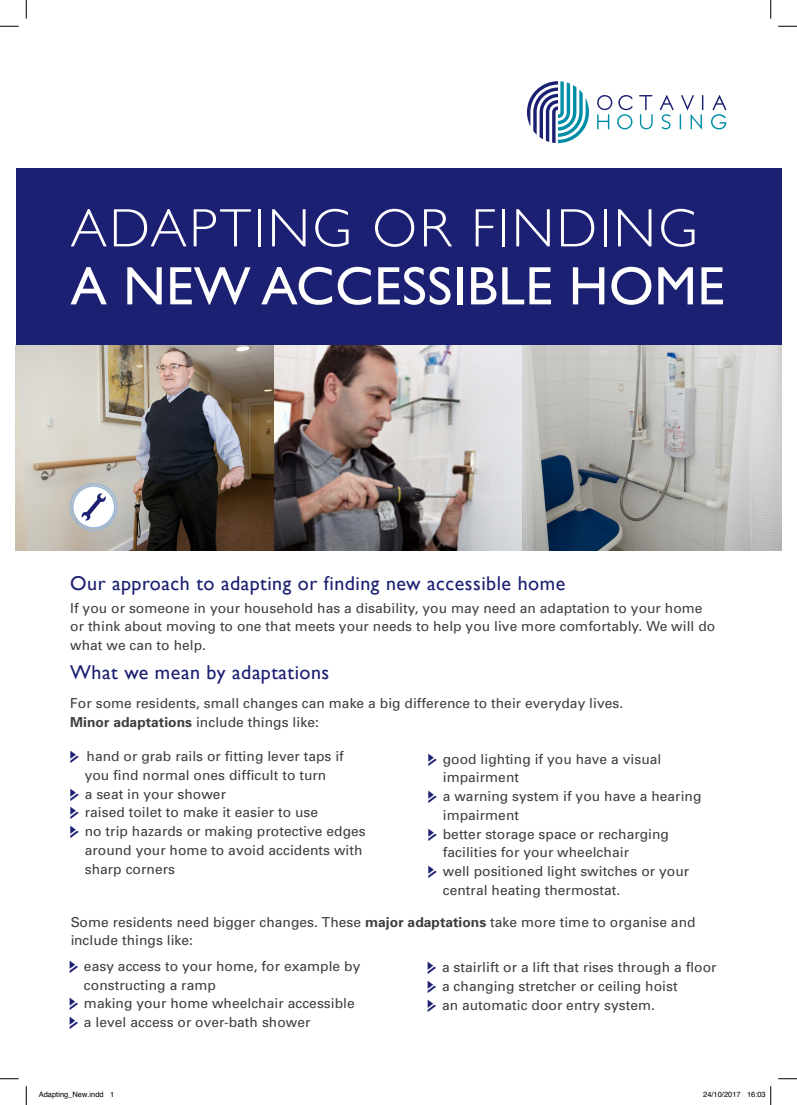
<style>
.page{position:relative;width:797px;height:1105px;background:#fff}
.page>*{position:absolute;margin:0;border:0;box-sizing:border-box;transform-origin:0 0}
.A4_Headline{font:54.38px/58px "Gill Sans";letter-spacing:.01em;color:#fff}
.t1{font:20px "Gill Sans";letter-spacing:.025em;color:#1c2072}
.t2{font:13.75px/18.8px "Univers";letter-spacing:.005em;color:#3e3e3f}
.t3{font:7.5px "Helvetica";color:#000}
.s1{font-weight:300}
.s2{font-weight:700}
.s3{font-family:"Pointers";color:#1c2072}
</style>
<div class="page">
<div style="left:16px;top:168px;width:765px;height:177px;background:#1c2072"></div>
<img style="left:16px;top:345px;width:765px;height:206px">
<div style="left:73px;top:486px;width:41px;height:42px;background:#fff;border-radius:50%"></div>
<div style="left:70px;top:483px;width:48px;height:48px;border:1px solid #94b7e0;border-radius:50%"></div>
<div style="left:72px;top:485px;width:43px;height:43px;border:1px solid #94b7e0;border-radius:50%"></div>
<svg style="left:81px;top:493px;width:25px;height:28px"></svg>
<svg style="left:527px;top:81px;width:62px;height:62px"></svg>
<svg style="left:660px;top:95px;width:13px;height:34px"></svg>
<svg style="left:597px;top:95px;width:35px;height:34px"></svg>
<svg style="left:711px;top:95px;width:15px;height:34px"></svg>
<svg style="left:679px;top:95px;width:24px;height:34px"></svg>
<svg style="left:639px;top:95px;width:13px;height:34px"></svg>
<svg style="left:0;top:25px;width:19px;height:2px"></svg>
<svg style="left:778px;top:25px;width:19px;height:2px"></svg>
<svg style="left:0;top:1078px;width:19px;height:1px"></svg>
<svg style="left:778px;top:1078px;width:19px;height:1px"></svg>
<svg style="left:25px;top:0;width:2px;height:19px"></svg>
<svg style="left:25px;top:1086px;width:2px;height:19px"></svg>
<svg style="left:770px;top:0;width:1px;height:19px"></svg>
<svg style="left:770px;top:1086px;width:1px;height:19px"></svg>
<p class="A4_Headline" style="left:71px;top:198px;width:655px"><span class="s1">ADAPTING OR FINDING<br></span>A NEW ACCESSIBLE HOME</p>
<h2 class="t1" style="left:70px;top:572px;width:496px">Our approach to adapting or finding new accessible home</h2>
<p class="t2" style="left:70px;top:598px;width:646px">If you or someone in your household has a disability, you may need an adaptation to your home or think about moving to one that meets your needs to help you live more comfortably. We will do what we can to help.</p>
<h2 class="t1" style="left:70px;top:660px;width:261px">What we mean by adaptations</h2>
<p class="t2" style="left:70px;top:694px;width:554px">For some residents, small changes can make a big difference to their everyday lives.<br><span class="s2">Minor adaptations</span> include things like:</p>
<p class="t2" style="left:443px;top:749px;width:220px;text-indent:-14px"><span class="s3">j</span> good lighting if you have a visual impairment</p>
<p class="t2" style="left:443px;top:787px;width:260px;text-indent:-14px"><span class="s3">j</span> a warning system if you have a hearing impairment</p>
<p class="t2" style="left:443px;top:824px;width:228px;text-indent:-14px"><span class="s3">j</span> better storage space or recharging facilities for your wheelchair</p>
<p class="t2" style="left:443px;top:862px;width:248px;text-indent:-14px"><span class="s3">j</span> well positioned light switches or your central heating thermostat.</p>
<p class="t2" style="left:71px;top:747px;width:275px;text-align:center"><span class="s3">j</span> hand or grab rails or fitting lever taps if you find normal ones difficult to turn</p>
<p class="t2" style="left:71px;top:784px;width:157px"><span class="s3">j</span> a seat in your shower</p>
<p class="t2" style="left:71px;top:803px;width:249px"><span class="s3">j</span> raised toilet to make it easier to use</p>
<p class="t2" style="left:85px;top:822px;width:282px;text-indent:-14px"><span class="s3">j</span> no trip hazards or making protective edges around your home to avoid accidents with sharp corners</p>
<p class="t2" style="left:70px;top:912px;width:626px">Some residents need bigger changes. These <span class="s2">major adaptations</span> take more time to organise and include things like:</p>
<p class="t2" style="left:84px;top:957px;width:278px;text-indent:-14px"><span class="s3">j</span> easy access to your home, for example by constructing a ramp</p>
<p class="t2" style="left:70px;top:994px;width:286px"><span class="s3">j</span> making your home wheelchair accessible</p>
<p class="t2" style="left:70px;top:1013px;width:242px"><span class="s3">j</span> a level access or over-bath shower</p>
<p class="t2" style="left:428px;top:958px;width:290px"><span class="s3">j</span> a stairlift or a lift that rises through a floor</p>
<p class="t2" style="left:428px;top:977px;width:251px"><span class="s3">j</span> a changing stretcher or ceiling hoist</p>
<p class="t2" style="left:428px;top:995px;width:229px"><span class="s3">j</span> an automatic door entry system.</p>
<p class="t3" style="left:39px;top:1089px;width:77px">Adapting_New.indd 1</p>
<p class="t3" style="left:703px;top:1089px;width:64px">24/10/2017 16:03</p>
</div>
